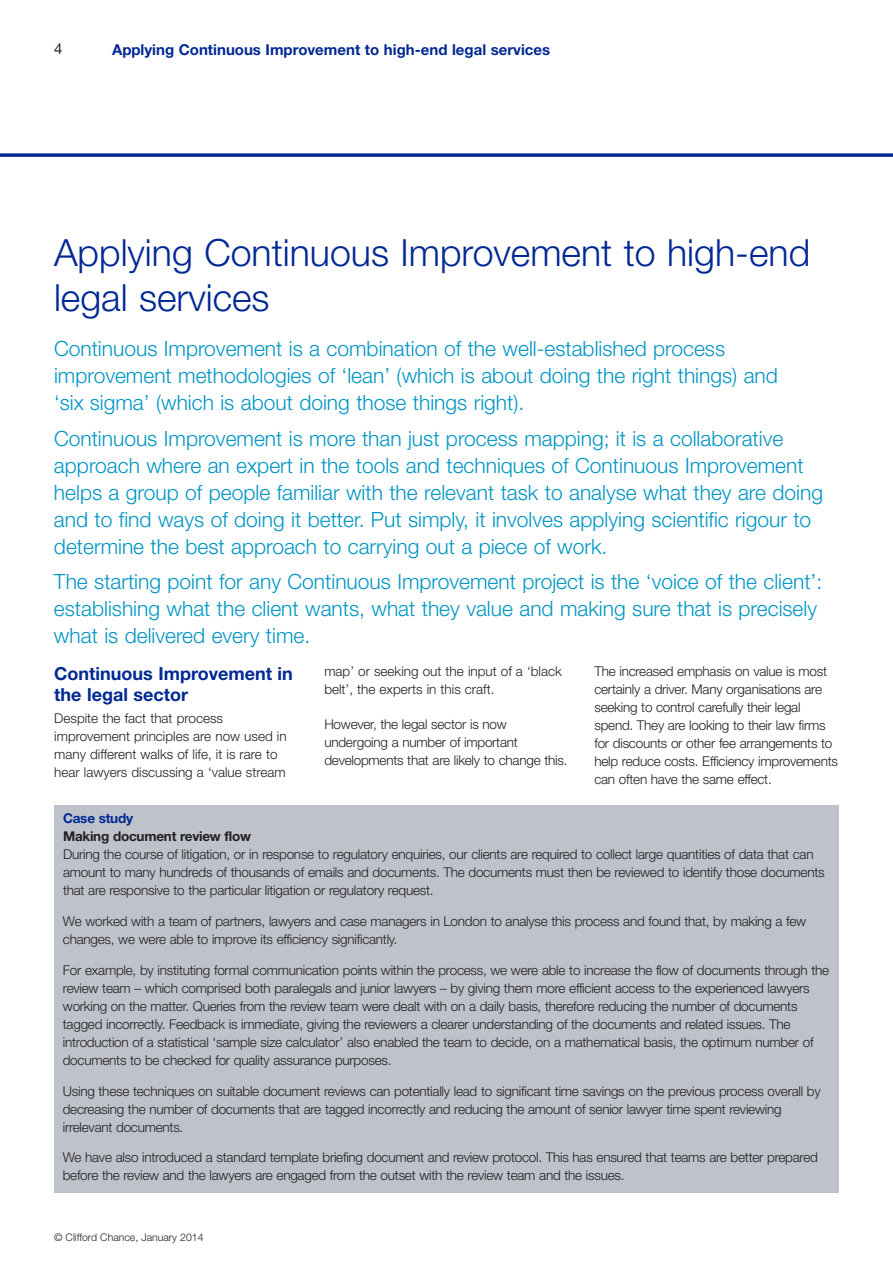
<style>
.page{position:relative;width:893px;height:1263px;background:#fff}
.page>*{position:absolute;margin:0;border:0;box-sizing:border-box;transform-origin:0 0}
.t1{font:300 37.5px/45px "Helvetica Neue LT";color:#002894}
.t2{font:300 21px/27px "Helvetica Neue LT";color:#0095c4}
.t3{font:700 18px/21px "Helvetica Neue LT";color:#002894}
.t4{font:700 15px "Helvetica Neue LT";color:#002894}
.t5{font:15px "Helvetica Neue LT";color:#231f20}
.t6{font:300 13.5px/18px "Helvetica Neue LT";letter-spacing:-.015em;color:#231f20}
.t7{font:700 13.5px "Helvetica Neue LT";letter-spacing:-.015em;color:#231f20}
.t8{font:700 13.5px "Helvetica Neue LT";letter-spacing:-.015em;color:#002894}
.t9{font:300 10.5px "Helvetica Neue LT";color:#231f20}
</style>
<div class="page">
<hr style="left:0;top:154px;width:893px;height:3px;background:#002894">
<div style="left:54px;top:805px;width:785px;height:388px;background:#bec2ca"></div>
<p class="t5" style="left:54px;top:43px;width:10px">4</p>
<p class="t4" style="left:112px;top:44px;width:440px">Applying Continuous Improvement to high-end legal services</p>
<h1 class="t1" style="left:54px;top:234px;width:758px">Applying Continuous Improvement to high-end legal services</h1>
<h2 class="t2" style="left:54px;top:337px;width:725px">Continuous Improvement is a combination of the well-established process improvement methodologies of ‘lean’ (which is about doing the right things) and ‘six sigma’ (which is about doing those things right).</h2>
<p class="t2" style="left:54px;top:427px;width:771px">Continuous Improvement is more than just process mapping; it is a collaborative approach where an expert in the tools and techniques of Continuous Improvement helps a group of people familiar with the relevant task to analyse what they are doing and to find ways of doing it better. Put simply, it involves applying scientific rigour to determine the best approach to carrying out a piece of work.</p>
<h2 class="t2" style="left:54px;top:570px;width:770px">The starting point for any Continuous Improvement project is the ‘voice of the client’: establishing what the client wants, what they value and making sure that is precisely what is delivered every time.</h2>
<h3 class="t3" style="left:54px;top:664px;width:240px">Continuous Improvement in the legal sector</h3>
<p class="t6" style="left:54px;top:710px;width:234px">Despite the fact that process improvement principles are now used in many different walks of life, it is rare to hear lawyers discussing a ‘value stream</p>
<p class="t6" style="left:324px;top:664px;width:239px">map’ or seeking out the input of a ‘black belt’, the experts in this craft.</p>
<p class="t6" style="left:324px;top:717px;width:245px">However, the legal sector is now undergoing a number of important developments that are likely to change this.</p>
<p class="t6" style="left:594px;top:664px;width:245px">The increased emphasis on value is most certainly a driver. Many organisations are seeking to control carefully their legal spend. They are looking to their law firms for discounts or other fee arrangements to help reduce costs. Efficiency improvements can often have the same effect.</p>
<p class="t8" style="left:63px;top:814px;width:72px">Case study</p>
<p class="t7" style="left:63px;top:832px;width:190px">Making document review flow</p>
<p class="t6" style="left:63px;top:847px;width:763px">During the course of litigation, or in response to regulatory enquiries, our clients are required to collect large quantities of data that can amount to many hundreds of thousands of emails and documents. The documents must then be reviewed to identify those documents that are responsive to the particular litigation or regulatory request.</p>
<p class="t6" style="left:63px;top:914px;width:745px">We worked with a team of partners, lawyers and case managers in London to analyse this process and found that, by making a few changes, we were able to improve its efficiency significantly.</p>
<p class="t6" style="left:63px;top:962px;width:768px">For example, by instituting formal communication points within the process, we were able to increase the flow of documents through the review team – which comprised both paralegals and junior lawyers – by giving them more efficient access to the experienced lawyers working on the matter. Queries from the review team were dealt with on a daily basis, therefore reducing the number of documents tagged incorrectly. Feedback is immediate, giving the reviewers a clearer understanding of the documents and related issues. The introduction of a statistical ‘sample size calculator’ also enabled the team to decide, on a mathematical basis, the optimum number of documents to be checked for quality assurance purposes.</p>
<p class="t6" style="left:63px;top:1083px;width:759px">Using these techniques on suitable document reviews can potentially lead to significant time savings on the previous process overall by decreasing the number of documents that are tagged incorrectly and reducing the amount of senior lawyer time spent reviewing irrelevant documents.</p>
<p class="t6" style="left:63px;top:1150px;width:757px">We have also introduced a standard template briefing document and review protocol. This has ensured that teams are better prepared before the review and the lawyers are engaged from the outset with the review team and the issues.</p>
<p class="t9" style="left:54px;top:1233px;width:151px">© Clifford Chance, January 2014</p>
</div>
